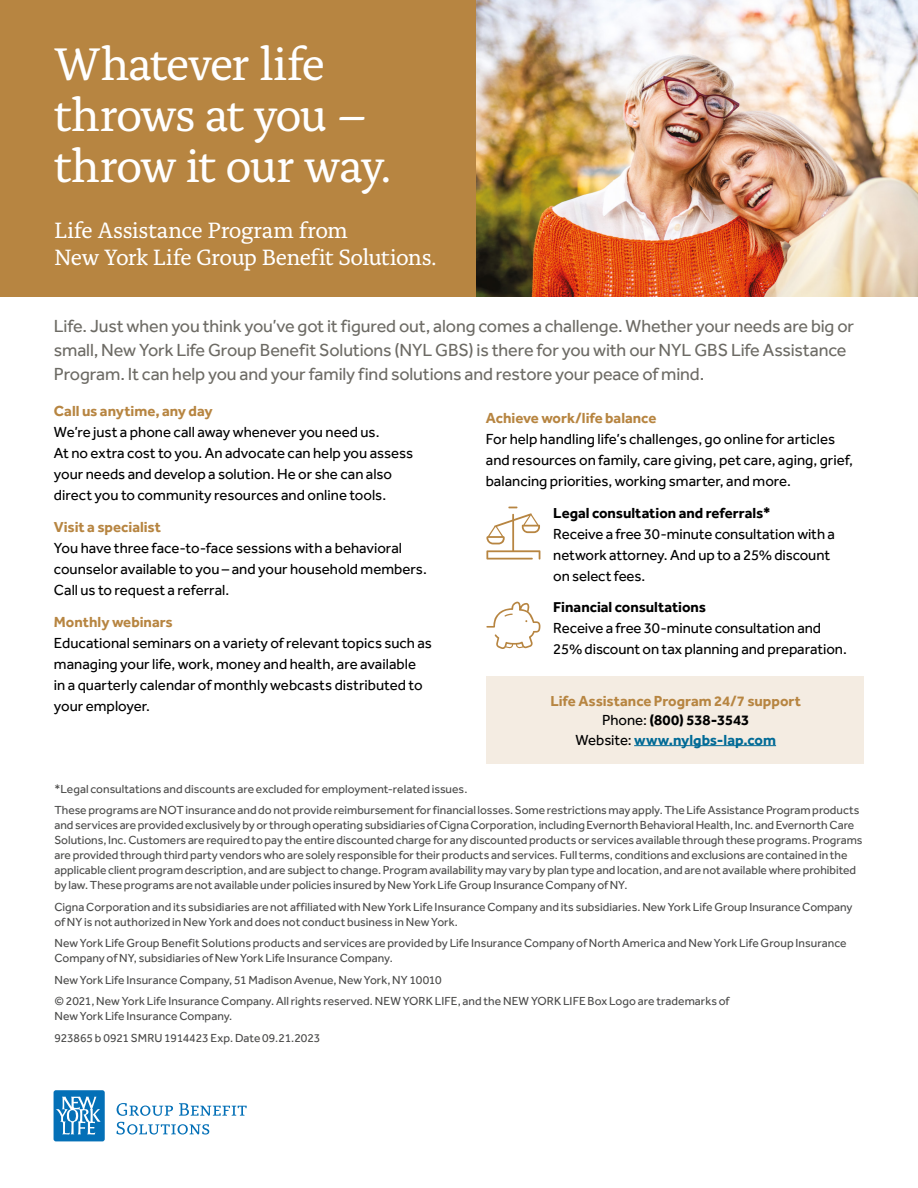
<style>
.page{position:relative;width:918px;height:1188px;background:#fff}
.page>*{position:absolute;margin:0;border:0;box-sizing:border-box;transform-origin:0 0}
.t1{font:54px "NYL Brand Icon Font";color:#b78541}
.t2{font:48px/51px "Alda Pro";letter-spacing:-.04em;color:#fff}
.t3{font:23.25px/27px "Alda Pro";letter-spacing:-.03em;color:#fff}
.t4{font:18px/24px "Effra Pro";letter-spacing:-.005em;color:#6d6b65}
.t5{font:15px/21px "Effra Pro";color:#000}
.t6{font:700 15px/19.5px "Effra Pro";color:#b78541;text-align:center}
.t7{font:700 15px "Effra Pro";color:#000}
.t8{font:12px/15px "Effra Pro";color:#4a4a49}
.s1{font-weight:400;color:#000}
.s2{color:#000}
.s3{color:#006a96}
</style>
<div class="page">
<svg style="left:117px;top:1103px;width:56px;height:13px"></svg>
<svg style="left:179px;top:1103px;width:68px;height:13px"></svg>
<svg style="left:116px;top:1122px;width:93px;height:13px"></svg>
<div style="left:54px;top:1090px;width:51px;height:51px;background:#0470b7;border-radius:2px"></div>
<svg style="left:56px;top:1097px;width:45px;height:38px"></svg>
<img style="left:475px;top:0;width:443px;height:297px">
<div style="left:0;top:0;width:475px;height:297px;background:#b78541"></div>
<div style="left:486px;top:676px;width:378px;height:88px;background:#f4ece2"></div>
<hr style="left:634px;top:745px;width:142px;height:1px;background:#006a96">
<h2 class="t2" style="left:53px;top:35px;width:340px">Whatever life throws at you – throw it our way.</h2>
<h3 class="t3" style="left:54px;top:215px;width:384px">Life Assistance Program from<br>New York Life Group Benefit Solutions.</h3>
<p class="t4" style="left:54px;top:313px;width:802px">Life. Just when you think you’ve got it figured out, along comes a challenge. Whether your needs are big or small, New York Life Group Benefit Solutions (NYL GBS) is there for you with our NYL GBS Life Assistance<br>Program. It can help you and your family find solutions and restore your peace of mind.</p>
<p class="t6" style="left:54px;top:401px;width:160px">Call us anytime, any day</p>
<p class="t5" style="left:54px;top:422px;width:361px">We’re just a phone call away whenever you need us.<br>At no extra cost to you. An advocate can help you assess your needs and develop a solution. He or she can also direct you to community resources and online tools.</p>
<p class="t6" style="left:54px;top:517px;width:109px">Visit a specialist</p>
<p class="t5" style="left:54px;top:538px;width:375px">You have three face-to-face sessions with a behavioral counselor available to you – and your household members.<br>Call us to request a referral.</p>
<p class="t6" style="left:54px;top:612px;width:120px">Monthly webinars</p>
<p class="t5" style="left:54px;top:632px;width:380px">Educational seminars on a variety of relevant topics such as managing your life, work, money and health, are available<br>in a quarterly calendar of monthly webcasts distributed to your employer.</p>
<p class="t6" style="left:486px;top:408px;width:172px">Achieve work/life balance</p>
<p class="t5" style="left:486px;top:428px;width:369px">For help handling life’s challenges, go online for articles and resources on family, care giving, pet care, aging, grief, balancing priorities, working smarter, and more.</p>
<p class="t7" style="left:553px;top:504px;width:219px">Legal consultation and referrals*</p>
<p class="t5" style="left:553px;top:523px;width:283px">Receive a free 30-minute consultation with a network attorney. And up to a 25% discount on select fees.</p>
<p class="t7" style="left:553px;top:598px;width:154px">Financial consultations</p>
<p class="t5" style="left:553px;top:618px;width:295px">Receive a free 30-minute consultation and<br>25% discount on tax planning and preparation.</p>
<h1 class="t1" style="left:486px;top:506px;width:55px">n</h1>
<h1 class="t1" style="left:486px;top:599px;width:55px">O</h1>
<p class="t6" style="left:551px;top:690px;width:252px">Life Assistance Program 24/7 support<br><span class="s1">Phone:</span> <span class="s2">(800) 538-3543<br></span><span class="s1">Website:</span> <span class="s3">www.nylgbs-lap.com</span></p>
<p class="t8" style="left:54px;top:778px;width:807px;line-height:21.5px">*Legal consultations and discounts are excluded for employment-related issues.<br>These programs are NOT insurance and do not provide reimbursement for financial losses. Some restrictions may apply. The Life Assistance Program products</p>
<p class="t8" style="left:54px;top:817px;width:810px">and services are provided exclusively by or through operating subsidiaries of Cigna Corporation, including Evernorth Behavioral Health, Inc. and Evernorth Care Solutions, Inc. Customers are required to pay the entire discounted charge for any discounted products or services available through these programs. Programs are provided through third party vendors who are solely responsible for their products and services. Full terms, conditions and exclusions are contained in the applicable client program description, and are subject to change. Program availability may vary by plan type and location, and are not available where prohibited by law. These programs are not available under policies insured by New York Life Group Insurance Company of NY.</p>
<p class="t8" style="left:54px;top:899px;width:800px">Cigna Corporation and its subsidiaries are not affiliated with New York Life Insurance Company and its subsidiaries. New York Life Group Insurance Company of NY is not authorized in New York and does not conduct business in New York.</p>
<p class="t8" style="left:54px;top:935px;width:794px">New York Life Group Benefit Solutions products and services are provided by Life Insurance Company of North America and New York Life Group Insurance<br>Company of NY, subsidiaries of New York Life Insurance Company.</p>
<p class="t8" style="left:54px;top:969px;width:677px;line-height:21.5px">New York Life Insurance Company, 51 Madison Avenue, New York, NY 10010<br>© 2021, New York Life Insurance Company. All rights reserved. NEW YORK LIFE, and the NEW YORK LIFE Box Logo are trademarks of</p>
<p class="t8" style="left:54px;top:1005px;width:268px;line-height:21.5px">New York Life Insurance Company.<br>923865 b 0921 SMRU 1914423 Exp. Date 09.21.2023</p>
</div>
